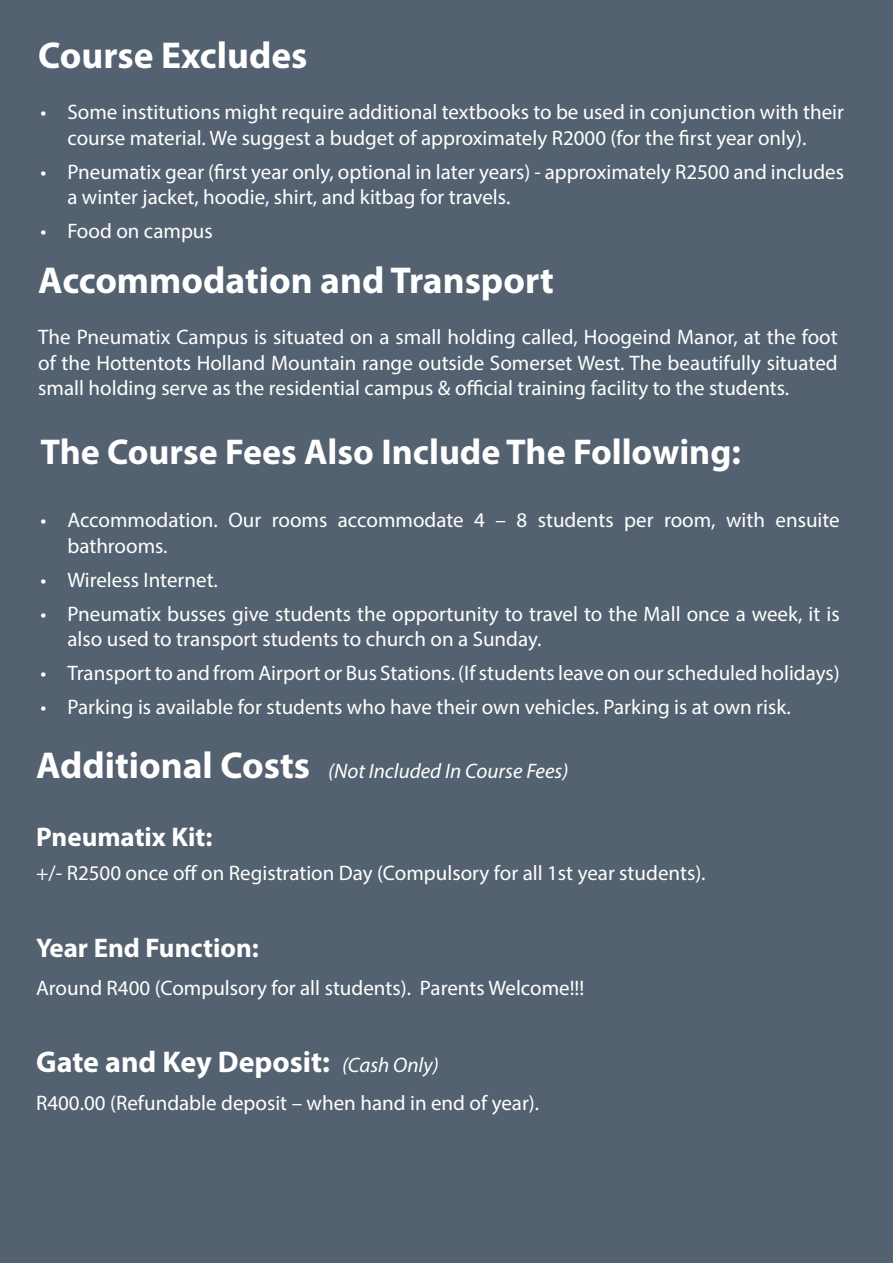
<style>
.page{position:relative;width:893px;height:1263px;background:#546170}
.page>*{position:absolute;margin:0;border:0;box-sizing:border-box;transform-origin:0 0}
.Article_subtitle{font:700 37.5px "Myriad Pro";color:#fff}
.Normal_text{font:700 36px "Myriad Pro";color:#fff}
.Normal_text-2{font:700 30px "Myriad Pro";color:#fff}
.Normal_text-3{font:700 27px "Myriad Pro";color:#fff}
.Normal_text-4{font:21px/25.5px "Myriad Pro";color:#fff}
.Article_subtitle-2{font:italic 21px "Myriad Pro";color:#fff}
.s1{font-weight:700;font-style:normal;font-size:37.5px}
.s2{font-weight:400;font-style:italic;font-size:21px}
</style>
<div class="page">
<p class="Article_subtitle" style="left:38px;top:31px;width:271px">Course Excludes</p>
<p class="Normal_text-4" style="left:40px;top:99px;width:805px;text-align:center">• Some institutions might require additional textbooks to be used in conjunction with their course material. We suggest a budget of approximately R2000 (for the first year only).</p>
<p class="Normal_text-4" style="left:67px;top:158px;width:778px;text-indent:-27px">• Pneumatix gear (first year only, optional in later years) - approximately R2500 and includes a winter jacket, hoodie, shirt, and kitbag for travels.</p>
<p class="Normal_text-4" style="left:40px;top:218px;width:174px">• Food on campus</p>
<p class="Article_subtitle" style="left:38px;top:256px;width:517px">Accommodation and Transport</p>
<p class="Normal_text-4" style="left:38px;top:324px;width:801px;text-align:justify">The Pneumatix Campus is situated on a small holding called, Hoogeind Manor, at the foot of the Hottentots Holland Mountain range outside Somerset West. The beautifully situated small holding serve as the residential campus &amp; official training facility to the students.</p>
<p class="Normal_text" style="left:40px;top:428px;width:702px">The Course Fees Also Include The Following:</p>
<p class="Normal_text-4" style="left:67px;top:507px;width:774px;text-indent:-27px">• Accommodation. Our rooms accommodate 4 – 8 students per room, with ensuite bathrooms.</p>
<p class="Normal_text-4" style="left:40px;top:567px;width:179px">• Wireless Internet.</p>
<p class="Normal_text-4" style="left:67px;top:601px;width:774px;text-indent:-27px">• Pneumatix busses give students the opportunity to travel to the Mall once a week, it is also used to transport students to church on a Sunday.</p>
<p class="Normal_text-4" style="left:40px;top:660px;width:801px">• Transport to and from Airport or Bus Stations. (If students leave on our scheduled holidays)</p>
<p class="Normal_text-4" style="left:40px;top:694px;width:752px">• Parking is available for students who have their own vehicles. Parking is at own risk.</p>
<p class="Article_subtitle-2" style="left:36px;top:758px;width:534px"><span class="s1">Additional Costs</span> (Not Included In Course Fees)</p>
<p class="Normal_text-3" style="left:36px;top:819px;width:178px">Pneumatix Kit:</p>
<p class="Normal_text-4" style="left:36px;top:860px;width:671px">+/- R2500 once off on Registration Day (Compulsory for all 1st year students).</p>
<p class="Normal_text-3" style="left:36px;top:930px;width:224px">Year End Function:</p>
<p class="Normal_text-4" style="left:36px;top:975px;width:550px">Around R400 (Compulsory for all students). Parents Welcome!!!</p>
<p class="Normal_text-2" style="left:36px;top:1042px;width:404px">Gate and Key Deposit: <span class="s2">(Cash Only)</span></p>
<p class="Normal_text-4" style="left:36px;top:1090px;width:505px">R400.00 (Refundable deposit – when hand in end of year).</p>
</div>
